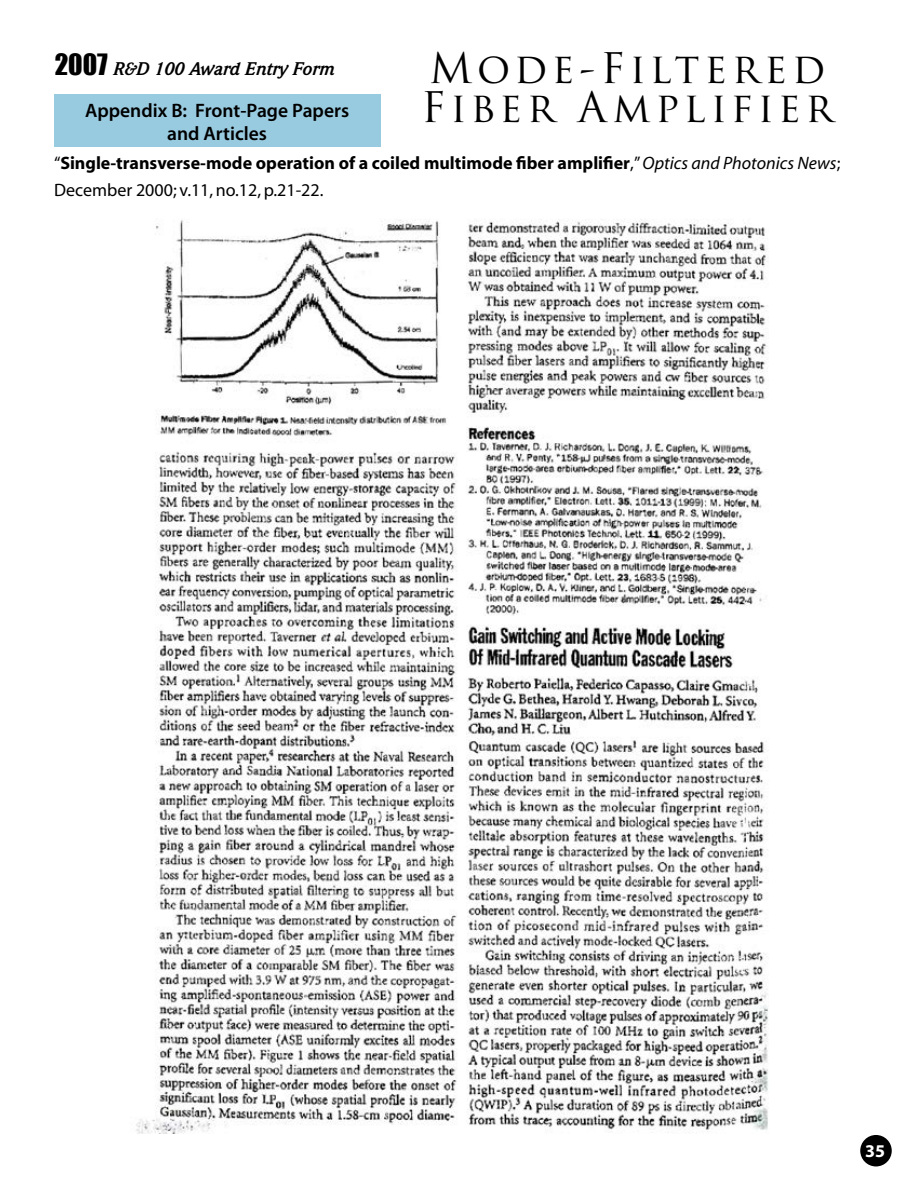
<style>
.page{position:relative;width:918px;height:1188px;background:#fff}
.page>*{position:absolute;margin:0;border:0;box-sizing:border-box;transform-origin:0 0}
.t1{font:41.1px/39px "Trajan Pro";letter-spacing:.12em;color:#000}
.t2{font:600 19.5px/23.4px "Myriad Pro";color:#000;text-align:center}
.t3{font:700 18px/27px "Myriad";color:#000}
.t4{font:italic 700 18px "Weidemann Std";color:#000}
.t5{font:700 18px "Myriad";color:#fff}
.s1{font-family:"Impact";font-weight:400;font-style:normal;font-size:27px}
.s2{font-weight:400}
.s3{font-weight:400;font-style:italic}
</style>
<div class="page">
<div style="left:860px;top:1135px;width:32px;height:31px;background:#000;border-radius:50%"></div>
<div style="left:54px;top:94px;width:326px;height:53px;background:#99cbe0"></div>
<img style="left:136px;top:219px;width:633px;height:915px">
<p class="t4" style="left:55px;top:58px;width:280px"><span class="s1">2007</span> R&amp;D 100 Award Entry Form</p>
<h1 class="t1" style="left:421px;top:49px;width:413px">Mode-Filtered<br>Fiber Amplifier</h1>
<p class="t2" style="left:85px;top:98px;width:266px">Appendix B: Front-Page Papers and Articles</p>
<p class="t3" style="left:54px;top:150px;width:788px"><span class="s2">“</span>Single-transverse-mode operation of a coiled multimode fiber amplifier<span class="s2">,”</span> <span class="s3">Optics and Photonics News</span><span class="s2">;<br>December 2000; v.11, no.12, p.21-22.</span></p>
<p class="t5" style="left:865px;top:1142px;width:11px">35</p>
</div>
